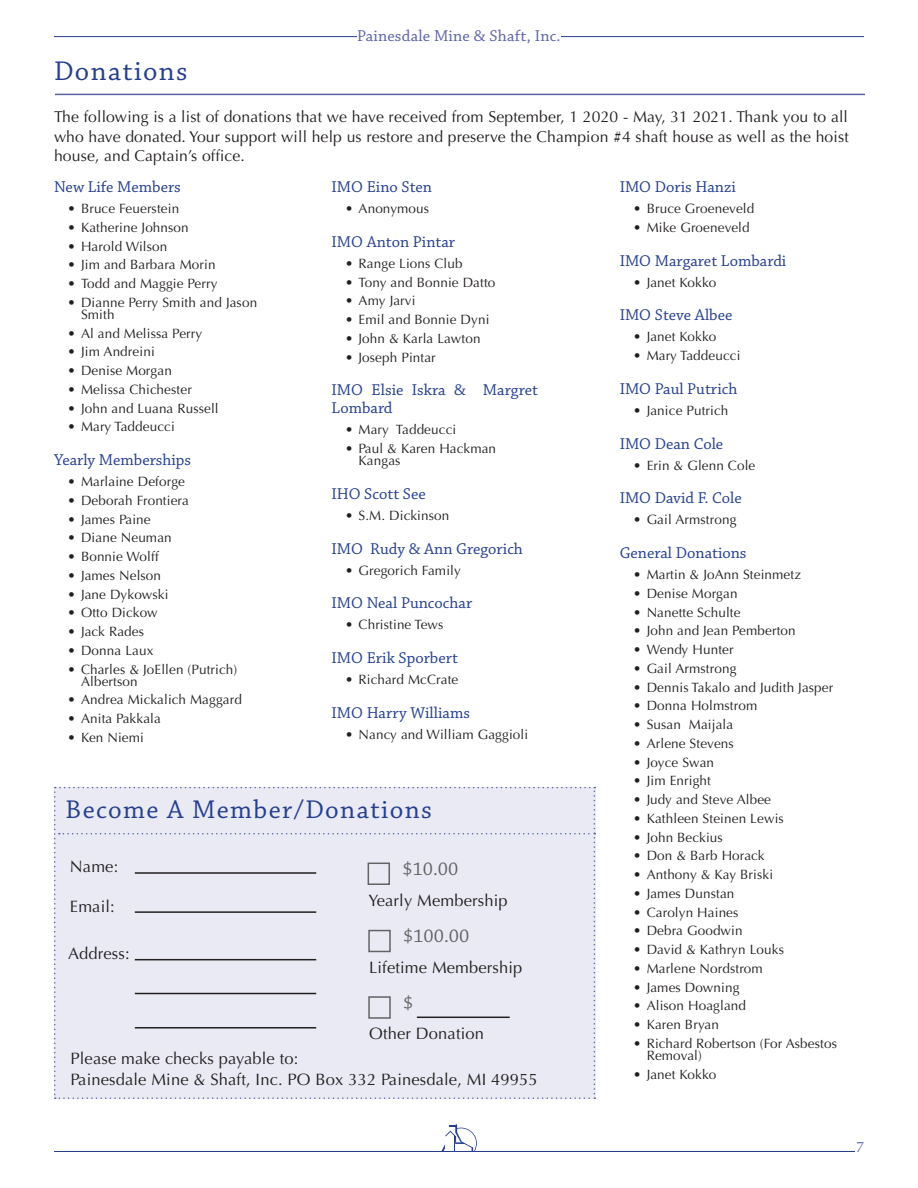
<style>
.page{position:relative;width:918px;height:1188px;background:#fff}
.page>*{position:absolute;margin:0;border:0;box-sizing:border-box;transform-origin:0 0}
.t1{font:28.5px "Chaparral Pro";letter-spacing:.05em;color:#253f8e}
.t2{font:27px "Chaparral Pro";letter-spacing:.05em;color:#253f8e}
.t3{font:19.5px "Chaparral Pro";color:#636366}
.t4{font:16.5px/18px "Chaparral Pro";color:#253f8e}
.t5{font:16.5px/21px "Optima";letter-spacing:.01em;color:#231f20}
.t6{font:16.5px "Chaparral Pro";letter-spacing:.01em;color:#5861a3}
.t7{font:15.75px/19.5px "Optima";letter-spacing:.01em;color:#231f20;text-align:justify}
.t8{font:15px "Optima";color:#5861a3}
.t9{font:13.5px/12px "Optima";letter-spacing:.01em;color:#231f20}
</style>
<div class="page">
<svg style="left:441px;top:1124px;width:36px;height:27px"></svg>
<hr style="left:54px;top:36px;width:810px;height:1px;background:#253f8e">
<div style="left:357px;top:29px;width:204px;height:12px;background:#fff"></div>
<div style="left:54px;top:787px;width:541px;height:312px;background:#e9eaf3"></div>
<div style="left:368px;top:996px;width:23px;height:23px;border:2px solid #636366"></div>
<hr style="left:417px;top:1017px;width:93px;height:1px;background:#231f20">
<hr style="left:54px;top:1151px;width:801px;height:1px;background:#253f8e">
<hr style="left:55px;top:94px;width:810px;height:1px;background:#5861a3">
<h2 class="t1" style="left:54px;top:56px;width:135px">Donations</h2>
<p class="t6" style="left:357px;top:26px;width:205px">Painesdale Mine &amp; Shaft, Inc.</p>
<p class="t7" style="left:54px;top:108px;width:796px">The following is a list of donations that we have received from September, 1 2020 - May, 31 2021. Thank you to all who have donated. Your support will help us restore and preserve the Champion #4 shaft house as well as the hoist house, and Captain’s office.</p>
<h3 class="t4" style="left:54px;top:179px;width:128px">New Life Members</h3>
<p class="t9" style="left:68px;top:203px;width:113px">• Bruce Feuerstein</p>
<p class="t9" style="left:68px;top:221px;width:123px">• Katherine Johnson</p>
<p class="t9" style="left:68px;top:240px;width:101px">• Harold Wilson</p>
<p class="t9" style="left:68px;top:259px;width:150px">• Jim and Barbara Morin</p>
<p class="t9" style="left:68px;top:278px;width:152px">• Todd and Maggie Perry</p>
<p class="t9" style="left:81px;top:296px;width:178px;text-indent:-14px">• Dianne Perry Smith and Jason<br>Smith</p>
<p class="t9" style="left:68px;top:327px;width:136px">• Al and Melissa Perry</p>
<p class="t9" style="left:68px;top:346px;width:89px">• Jim Andreini</p>
<p class="t9" style="left:68px;top:365px;width:106px">• Denise Morgan</p>
<p class="t9" style="left:68px;top:383px;width:126px">• Melissa Chichester</p>
<p class="t9" style="left:68px;top:402px;width:153px">• John and Luana Russell</p>
<p class="t9" style="left:68px;top:421px;width:109px">• Mary Taddeucci</p>
<h3 class="t4" style="left:54px;top:452px;width:139px">Yearly Memberships</h3>
<p class="t9" style="left:68px;top:476px;width:119px">• Marlaine Deforge</p>
<p class="t9" style="left:68px;top:494px;width:123px">• Deborah Frontiera</p>
<p class="t9" style="left:68px;top:513px;width:85px">• James Paine</p>
<p class="t9" style="left:68px;top:532px;width:106px">• Diane Neuman</p>
<p class="t9" style="left:68px;top:551px;width:93px">• Bonnie Wolff</p>
<p class="t9" style="left:68px;top:569px;width:95px">• James Nelson</p>
<p class="t9" style="left:68px;top:588px;width:103px">• Jane Dykowski</p>
<p class="t9" style="left:68px;top:607px;width:92px">• Otto Dickow</p>
<p class="t9" style="left:68px;top:626px;width:78px">• Jack Rades</p>
<p class="t9" style="left:68px;top:644px;width:87px">• Donna Laux</p>
<p class="t9" style="left:81px;top:663px;width:158px;text-indent:-14px">• Charles &amp; JoEllen (Putrich)<br>Albertson</p>
<p class="t9" style="left:68px;top:694px;width:176px">• Andrea Mickalich Maggard</p>
<p class="t9" style="left:68px;top:713px;width:95px">• Anita Pakkala</p>
<p class="t9" style="left:68px;top:731px;width:78px">• Ken Niemi</p>
<h3 class="t4" style="left:332px;top:179px;width:102px">IMO Eino Sten</h3>
<p class="t9" style="left:345px;top:203px;width:86px">• Anonymous</p>
<h3 class="t4" style="left:332px;top:233px;width:125px">IMO Anton Pintar</h3>
<p class="t9" style="left:345px;top:257px;width:119px">• Range Lions Club</p>
<p class="t9" style="left:345px;top:276px;width:152px">• Tony and Bonnie Datto</p>
<p class="t9" style="left:345px;top:295px;width:72px">• Amy Jarvi</p>
<p class="t9" style="left:345px;top:314px;width:146px">• Emil and Bonnie Dyni</p>
<p class="t9" style="left:345px;top:332px;width:137px">• John &amp; Karla Lawton</p>
<p class="t9" style="left:345px;top:351px;width:92px">• Joseph Pintar</p>
<h3 class="t4" style="left:332px;top:382px;width:208px">IMO Elsie Iskra &amp; Margret<br>Lombard</h3>
<p class="t9" style="left:345px;top:424px;width:113px">• Mary Taddeucci</p>
<p class="t9" style="left:359px;top:443px;width:139px;text-indent:-14px">• Paul &amp; Karen Hackman<br>Kangas</p>
<h3 class="t4" style="left:332px;top:485px;width:96px">IHO Scott See</h3>
<p class="t9" style="left:345px;top:509px;width:106px">• S.M. Dickinson</p>
<h3 class="t4" style="left:332px;top:540px;width:193px">IMO Rudy &amp; Ann Gregorich</h3>
<p class="t9" style="left:345px;top:564px;width:117px">• Gregorich Family</p>
<h3 class="t4" style="left:332px;top:595px;width:142px">IMO Neal Puncochar</h3>
<p class="t9" style="left:345px;top:619px;width:100px">• Christine Tews</p>
<h3 class="t4" style="left:332px;top:650px;width:128px">IMO Erik Sporbert</h3>
<p class="t9" style="left:345px;top:674px;width:115px">• Richard McCrate</p>
<h3 class="t4" style="left:332px;top:704px;width:140px">IMO Harry Williams</h3>
<p class="t9" style="left:345px;top:728px;width:185px">• Nancy and William Gaggioli</p>
<h3 class="t4" style="left:620px;top:179px;width:118px">IMO Doris Hanzi</h3>
<p class="t9" style="left:633px;top:203px;width:123px">• Bruce Groeneveld</p>
<p class="t9" style="left:633px;top:221px;width:118px">• Mike Groeneveld</p>
<h3 class="t4" style="left:620px;top:252px;width:168px">IMO Margaret Lombardi</h3>
<p class="t9" style="left:633px;top:276px;width:85px">• Janet Kokko</p>
<h3 class="t4" style="left:620px;top:307px;width:114px">IMO Steve Albee</h3>
<p class="t9" style="left:633px;top:331px;width:85px">• Janet Kokko</p>
<p class="t9" style="left:633px;top:350px;width:109px">• Mary Taddeucci</p>
<h3 class="t4" style="left:620px;top:380px;width:119px">IMO Paul Putrich</h3>
<p class="t9" style="left:633px;top:404px;width:97px">• Janice Putrich</p>
<h3 class="t4" style="left:620px;top:435px;width:105px">IMO Dean Cole</h3>
<p class="t9" style="left:633px;top:459px;width:124px">• Erin &amp; Glenn Cole</p>
<h3 class="t4" style="left:620px;top:490px;width:124px">IMO David F. Cole</h3>
<p class="t9" style="left:633px;top:514px;width:105px">• Gail Armstrong</p>
<h3 class="t4" style="left:620px;top:545px;width:128px">General Donations</h3>
<p class="t9" style="left:633px;top:569px;width:169px">• Martin &amp; JoAnn Steinmetz</p>
<p class="t9" style="left:633px;top:587px;width:106px">• Denise Morgan</p>
<p class="t9" style="left:633px;top:606px;width:109px">• Nanette Schulte</p>
<p class="t9" style="left:633px;top:625px;width:164px">• John and Jean Pemberton</p>
<p class="t9" style="left:633px;top:644px;width:102px">• Wendy Hunter</p>
<p class="t9" style="left:633px;top:662px;width:105px">• Gail Armstrong</p>
<p class="t9" style="left:633px;top:681px;width:202px">• Dennis Takalo and Judith Jasper</p>
<p class="t9" style="left:633px;top:700px;width:126px">• Donna Holmstrom</p>
<p class="t9" style="left:633px;top:719px;width:102px">• Susan Maijala</p>
<p class="t9" style="left:633px;top:737px;width:102px">• Arlene Stevens</p>
<p class="t9" style="left:633px;top:756px;width:82px">• Joyce Swan</p>
<p class="t9" style="left:633px;top:775px;width:79px">• Jim Enright</p>
<p class="t9" style="left:633px;top:794px;width:139px">• Judy and Steve Albee</p>
<p class="t9" style="left:633px;top:812px;width:152px">• Kathleen Steinen Lewis</p>
<p class="t9" style="left:633px;top:831px;width:91px">• John Beckius</p>
<p class="t9" style="left:633px;top:850px;width:133px">• Don &amp; Barb Horack</p>
<p class="t9" style="left:633px;top:869px;width:141px">• Anthony &amp; Kay Briski</p>
<p class="t9" style="left:633px;top:887px;width:103px">• James Dunstan</p>
<p class="t9" style="left:633px;top:906px;width:107px">• Carolyn Haines</p>
<p class="t9" style="left:633px;top:925px;width:111px">• Debra Goodwin</p>
<p class="t9" style="left:633px;top:944px;width:152px">• David &amp; Kathryn Louks</p>
<p class="t9" style="left:633px;top:962px;width:131px">• Marlene Nordstrom</p>
<p class="t9" style="left:633px;top:981px;width:108px">• James Downing</p>
<p class="t9" style="left:633px;top:1000px;width:114px">• Alison Hoagland</p>
<p class="t9" style="left:633px;top:1019px;width:87px">• Karen Bryan</p>
<p class="t9" style="left:647px;top:1037px;width:192px;text-indent:-14px">• Richard Robertson (For Asbestos<br>Removal)</p>
<p class="t9" style="left:633px;top:1068px;width:85px">• Janet Kokko</p>
<h3 class="t2" style="left:66px;top:794px;width:368px">Become A Member/Donations</h3>
<p class="t5" style="left:70px;top:856px;width:50px">Name:</p>
<p class="t5" style="left:70px;top:896px;width:46px">Email:</p>
<p class="t5" style="left:68px;top:943px;width:63px">Address:</p>
<p class="t3" style="left:402px;top:858px;width:57px">$10.00</p>
<p class="t5" style="left:368px;top:890px;width:141px">Yearly Membership</p>
<p class="t3" style="left:403px;top:925px;width:68px">$100.00</p>
<p class="t5" style="left:369px;top:957px;width:155px">Lifetime Membership</p>
<h3 class="t3" style="left:403px;top:992px;width:12px">$</h3>
<p class="t5" style="left:369px;top:1024px;width:116px">Other Donation</p>
<p class="t5" style="left:70px;top:1048px;width:469px">Please make checks payable to:<br>Painesdale Mine &amp; Shaft, Inc. PO Box 332 Painesdale, MI 49955</p>
<p class="t8" style="left:856px;top:1138px;width:10px">7</p>
</div>
